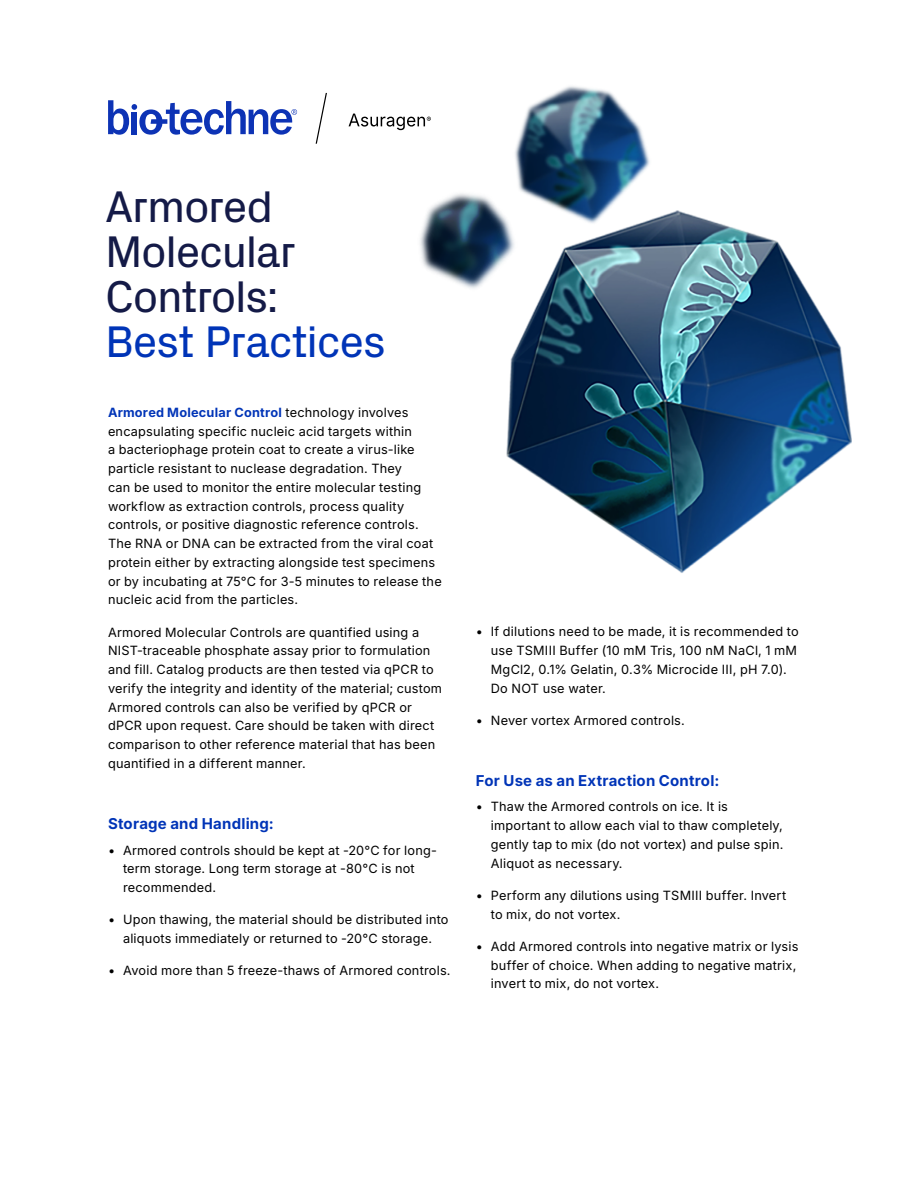
<style>
.page{position:relative;width:918px;height:1188px;background:#fff}
.page>*{position:absolute;margin:0;border:0;box-sizing:border-box;transform-origin:0 0}
.H1_Header{font:45px/45px "Px Grotesk";letter-spacing:-.03em;color:#141a47}
.H3_Header{font:700 15px "Inter";letter-spacing:.015em;color:#0034b7}
.Body_Copy{font:12.75px/18.8px "Inter";letter-spacing:.015em;color:#000}
.s1{color:#0034b7}
.s2{font-weight:700;color:#0034b7}
</style>
<div class="page">
<img style="left:399px;top:86px;width:453px;height:487px">
<svg style="left:108px;top:100px;width:189px;height:35px"></svg>
<svg style="left:316px;top:93px;width:11px;height:51px"></svg>
<svg style="left:349px;top:114px;width:82px;height:16px"></svg>
<p class="H1_Header" style="left:105px;top:182px;width:282px">Armored<br>Molecular<br>Controls:<br><span class="s1">Best Practices</span></p>
<p class="Body_Copy" style="left:108px;top:403px;width:335px"><span class="s2">Armored Molecular Control</span> technology involves encapsulating specific nucleic acid targets within<br>a bacteriophage protein coat to create a virus-like particle resistant to nuclease degradation. They<br>can be used to monitor the entire molecular testing workflow as extraction controls, process quality controls, or positive diagnostic reference controls.<br>The RNA or DNA can be extracted from the viral coat protein either by extracting alongside test specimens or by incubating at 75°C for 3-5 minutes to release the nucleic acid from the particles.</p>
<p class="Body_Copy" style="left:108px;top:622px;width:336px">Armored Molecular Controls are quantified using a NIST-traceable phosphate assay prior to formulation and fill. Catalog products are then tested via qPCR to verify the integrity and identity of the material; custom Armored controls can also be verified by qPCR or dPCR upon request. Care should be taken with direct comparison to other reference material that has been quantified in a different manner.</p>
<p class="H3_Header" style="left:108px;top:812px;width:167px">Storage and Handling:</p>
<p class="Body_Copy" style="left:123px;top:840px;width:315px;text-indent:-15px">• Armored controls should be kept at -20°C for long&shy;term storage. Long term storage at -80°C is not recommended.</p>
<p class="Body_Copy" style="left:108px;top:910px;width:342px;text-align:center">• Upon thawing, the material should be distributed into aliquots immediately or returned to -20°C storage.</p>
<p class="Body_Copy" style="left:108px;top:961px;width:344px">• Avoid more than 5 freeze-thaws of Armored controls.</p>
<p class="Body_Copy" style="left:491px;top:622px;width:309px;text-indent:-15px">• If dilutions need to be made, it is recommended to use TSMIII Buffer (10 mM Tris, 100 nM NaCl, 1 mM MgCl2, 0.1% Gelatin, 0.3% Microcide III, pH 7.0).<br>Do NOT use water.</p>
<p class="Body_Copy" style="left:476px;top:710px;width:211px">• Never vortex Armored controls.</p>
<p class="H3_Header" style="left:476px;top:769px;width:245px">For Use as an Extraction Control:</p>
<p class="Body_Copy" style="left:491px;top:797px;width:294px;text-indent:-15px">• Thaw the Armored controls on ice. It is important to allow each vial to thaw completely, gently tap to mix (do not vortex) and pulse spin.<br>Aliquot as necessary.</p>
<p class="Body_Copy" style="left:491px;top:886px;width:297px;text-indent:-15px">• Perform any dilutions using TSMIII buffer. Invert to mix, do not vortex.</p>
<p class="Body_Copy" style="left:491px;top:937px;width:309px;text-indent:-15px">• Add Armored controls into negative matrix or lysis buffer of choice. When adding to negative matrix, invert to mix, do not vortex.</p>
</div>
